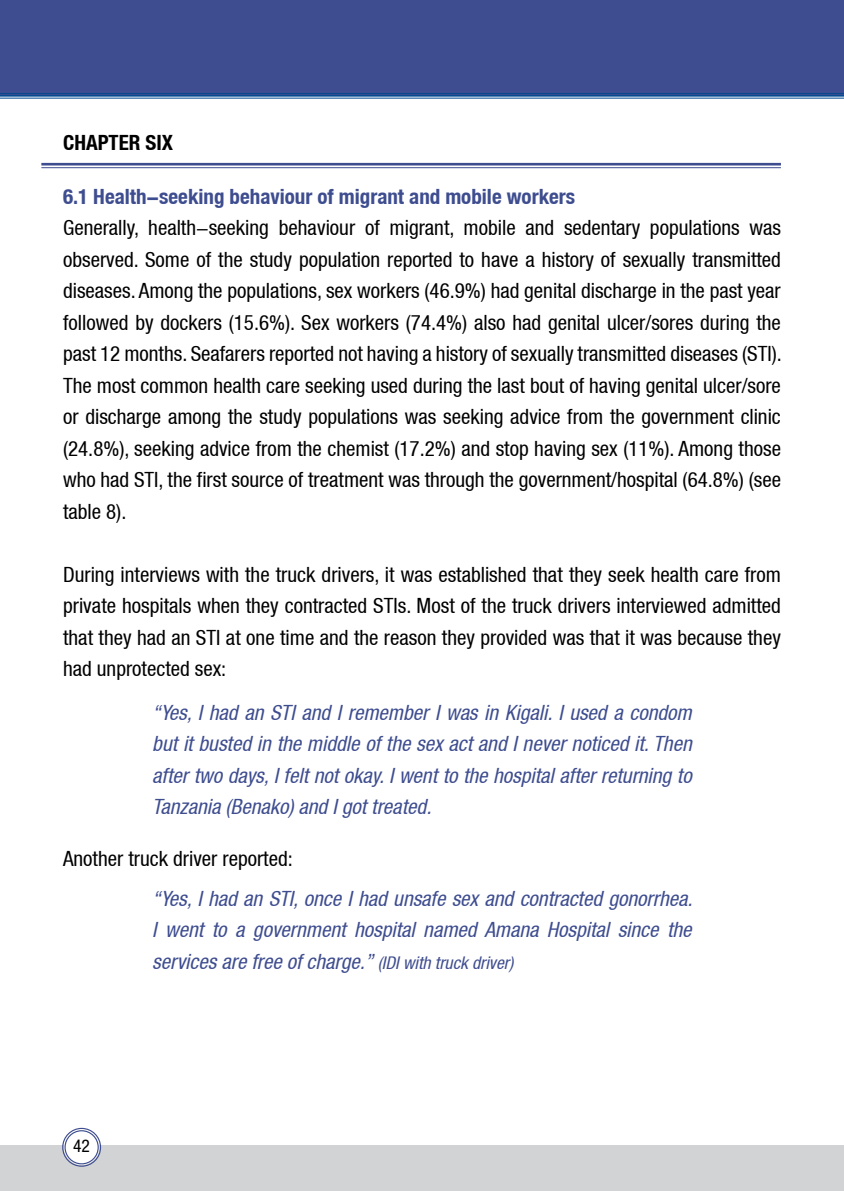
<style>
.page{position:relative;width:844px;height:1191px;background:#fff}
.page>*{position:absolute;margin:0;border:0;box-sizing:border-box;transform-origin:0 0}
.t1{font:condensed 21px/31.5px "Helvetica Neue LT";color:#000;text-align:justify}
.t2{font:italic condensed 21px/31.5px "Helvetica Neue LT";color:#3e4d8f;text-align:justify}
.t3{font:700 condensed 21px "Helvetica Neue LT";color:#3e4d8f}
.t4{font:700 condensed 21px "Helvetica Neue LT";color:#000}
.t5{font:condensed 17.5px "Helvetica Neue LT Std";color:#000}
.s1{font-size:17.5px}
</style>
<div class="page">
<div style="left:0;top:1145px;width:843px;height:46px;background:#d1d3d4"></div>
<div style="left:64px;top:1129px;width:35px;height:36px;background:#fff;border-radius:50%"></div>
<div style="left:62px;top:1127px;width:39px;height:39px;border:1px solid #3e4d8f;border-radius:50%"></div>
<div style="left:64px;top:1130px;width:35px;height:34px;border:1px solid #3e4d8f;border-radius:50%"></div>
<svg style="left:0;top:97px;width:843px;height:2px;background:#7fa3c6"></svg>
<svg style="left:0;top:94px;width:843px;height:3px;background:#325f9c"></svg>
<div style="left:0;top:0;width:843px;height:94px;background:#3e4d8f"></div>
<hr style="left:41px;top:163px;width:739px;height:2px;background:#3e4d8f">
<hr style="left:41px;top:167px;width:739px;height:1px;background:#3e4d8f">
<p class="t4" style="left:63px;top:130px;width:112px">CHAPTER SIX</p>
<p class="t3" style="left:63px;top:184px;width:513px">6.1 Health-seeking behaviour of migrant and mobile workers</p>
<p class="t1" style="left:63px;top:212px;width:720px">Generally, health-seeking behaviour of migrant, mobile and sedentary populations was observed. Some of the study population reported to have a history of sexually transmitted diseases. Among the populations, sex workers (46.9%) had genital discharge in the past year followed by dockers (15.6%). Sex workers (74.4%) also had genital ulcer/sores during the past 12 months. Seafarers reported not having a history of sexually transmitted diseases (STI).<br>The most common health care seeking used during the last bout of having genital ulcer/sore or discharge among the study populations was seeking advice from the government clinic (24.8%), seeking advice from the chemist (17.2%) and stop having sex (11%). Among those who had STI, the first source of treatment was through the government/hospital (64.8%) (see table 8).</p>
<p class="t1" style="left:63px;top:558px;width:719px">During interviews with the truck drivers, it was established that they seek health care from private hospitals when they contracted STIs. Most of the truck drivers interviewed admitted that they had an STI at one time and the reason they provided was that it was because they had unprotected sex:</p>
<p class="t2" style="left:152px;top:696px;width:541px">“Yes, I had an STI and I remember I was in Kigali. I used a condom but it busted in the middle of the sex act and I never noticed it. Then after two days, I felt not okay. I went to the hospital after returning to Tanzania (Benako) and I got treated.</p>
<p class="t1" style="left:63px;top:842px;width:231px">Another truck driver reported:</p>
<p class="t2" style="left:152px;top:882px;width:541px">“Yes, I had an STI, once I had unsafe sex and contracted gonorrhea.<br>I went to a government hospital named Amana Hospital since the services are free of charge.” <span class="s1">(IDI with truck driver)</span></p>
<p class="t5" style="left:73px;top:1135px;width:18px">42</p>
</div>
